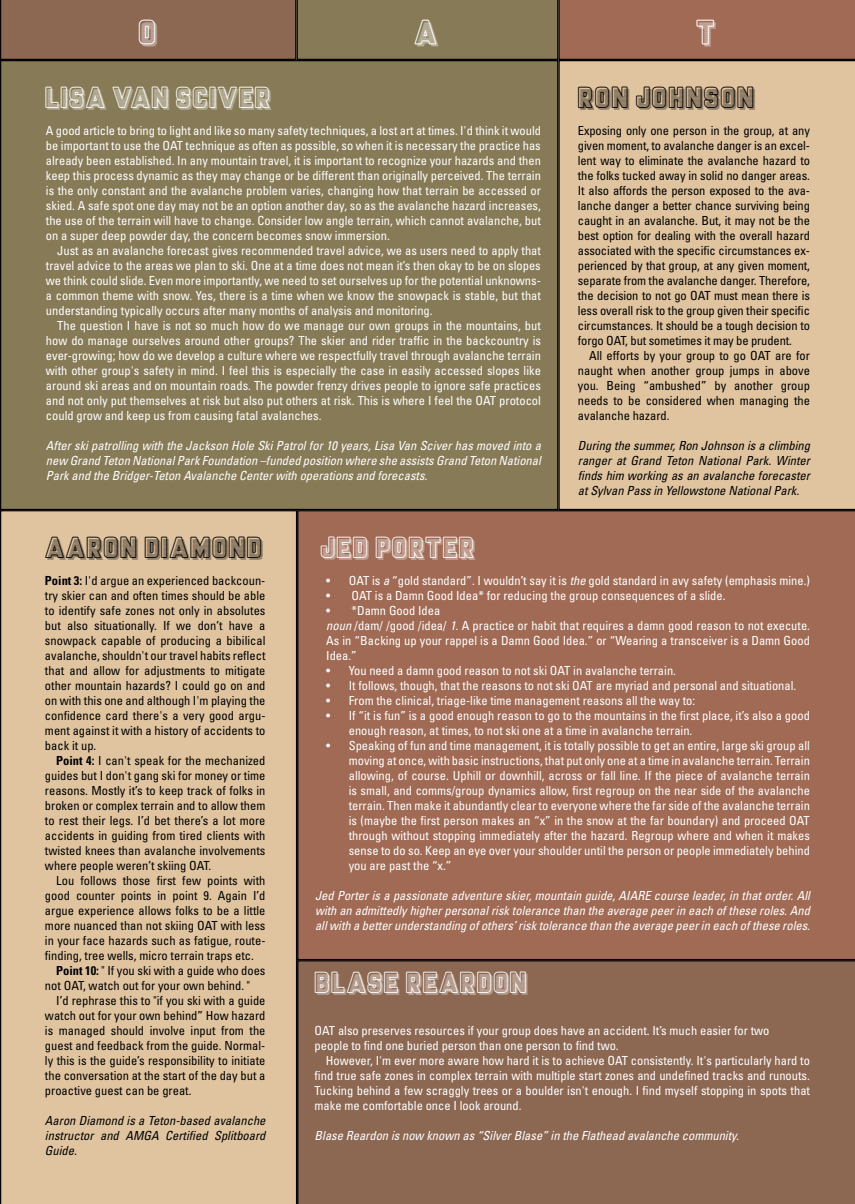
<style>
.page{position:relative;width:855px;height:1204px;background:#fff}
.page>*{position:absolute;margin:0;border:0;box-sizing:border-box;transform-origin:0 0}
.t1{font:17.5px "All Things Must Pass";color:#fff}
.t2{font:15px "All Things Must Pass";color:#fff}
.t3{font:15px "All Things Must Pass";color:#000}
.t4{font:condensed 12.5px/15px "Univers";color:#fff;text-align:justify}
.t5{font:condensed 12.5px/15px "Univers";color:#000;text-align:justify}
.t6{font:italic condensed 12.5px/15px "Univers";color:#fff;text-align:justify}
.t7{font:italic condensed 12.5px/15px "Univers";color:#000;text-align:justify}
.s1{font-weight:700}
.s2{font-style:italic}
</style>
<div class="page">
<svg style="left:0;top:0;width:855px;height:60px;background:#8d6a51"></svg>
<div style="left:1px;top:61px;width:557px;height:448px;background:#877a56"></div>
<svg style="left:297px;top:510px;width:558px;height:450px;background:#905f4b"></svg>
<div style="left:297px;top:960px;width:558px;height:244px;background:#8c6752"></div>
<svg style="left:558px;top:60px;width:297px;height:450px;background:#ccb292"></svg>
<div style="left:0;top:510px;width:297px;height:694px;background:#e0c4a0"></div>
<h1 class="t1" style="left:139px;top:25px;width:21px">O</h1>
<h1 class="t1" style="left:414px;top:25px;width:26px">A</h1>
<h1 class="t1" style="left:697px;top:25px;width:22px">T</h1>
<p class="t2" style="left:45px;top:91px;width:228px">LISA VAN SCIVER</p>
<p class="t3" style="left:578px;top:91px;width:179px">RON JOHNSON</p>
<p class="t5" style="left:578px;top:123px;width:234px">Exposing only one person in the group, at any given moment, to avalanche danger is an excel&shy;lent way to eliminate the avalanche hazard to the folks tucked away in solid no danger areas.<br>It also affords the person exposed to the ava&shy;lanche danger a better chance surviving being caught in an avalanche. But, it may not be the best option for dealing with the overall hazard associated with the specific circumstances ex&shy;perienced by that group, at any given moment, separate from the avalanche danger. Therefore, the decision to not go OAT must mean there is less overall risk to the group given their specific circumstances. It should be a tough decision to forgo OAT, but sometimes it may be prudent.</p>
<p class="t5" style="left:578px;top:348px;width:234px;text-indent:11px">All efforts by your group to go OAT are for naught when another group jumps in above you. Being “ambushed” by another group needs to be considered when managing the avalanche hazard.</p>
<p class="t7" style="left:578px;top:438px;width:234px">During the summer, Ron Johnson is a climbing ranger at Grand Teton National Park. Winter finds him working as an avalanche forecaster at Sylvan Pass in Yellowstone National Park.</p>
<p class="t4" style="left:46px;top:123px;width:497px">A good article to bring to light and like so many safety techniques, a lost art at times. I'd think it would be important to use the OAT technique as often as possible, so when it is necessary the practice has already been established. In any mountain travel, it is important to recognize your hazards and then keep this process dynamic as they may change or be different than originally perceived. The terrain is the only constant and the avalanche problem varies, changing how that terrain be accessed or skied. A safe spot one day may not be an option another day, so as the avalanche hazard increases, the use of the terrain will have to change. Consider low angle terrain, which cannot avalanche, but on a super deep powder day, the concern becomes snow immersion.</p>
<p class="t4" style="left:46px;top:243px;width:497px;text-indent:11px">Just as an avalanche forecast gives recommended travel advice, we as users need to apply that travel advice to the areas we plan to ski. One at a time does not mean it’s then okay to be on slopes we think could slide. Even more importantly, we need to set ourselves up for the potential unknowns&shy;a common theme with snow. Yes, there is a time when we know the snowpack is stable, but that understanding typically occurs after many months of analysis and monitoring.</p>
<p class="t4" style="left:46px;top:318px;width:497px;text-indent:11px">The question I have is not so much how do we manage our own groups in the mountains, but how do manage ourselves around other groups? The skier and rider traffic in the backcountry is ever-growing; how do we develop a culture where we respectfully travel through avalanche terrain with other group's safety in mind. I feel this is especially the case in easily accessed slopes like around ski areas and on mountain roads. The powder frenzy drives people to ignore safe practices and not only put themselves at risk but also put others at risk. This is where I feel the OAT protocol could grow and keep us from causing fatal avalanches.</p>
<p class="t6" style="left:46px;top:438px;width:497px">After ski patrolling with the Jackson Hole Ski Patrol for 10 years, Lisa Van Sciver has moved into a new Grand Teton National Park Foundation –funded position where she assists Grand Teton National Park and the Bridger-Teton Avalanche Center with operations and forecasts.</p>
<p class="t3" style="left:45px;top:541px;width:220px">AARON DIAMOND</p>
<p class="t5" style="left:45px;top:573px;width:222px"><span class="s1">Point 3:</span> I'd argue an experienced backcoun&shy;try skier can and often times should be able to identify safe zones not only in absolutes but also situationally. If we don’t have a snowpack capable of producing a bibilical avalanche, shouldn't our travel habits reflect that and allow for adjustments to mitigate other mountain hazards? I could go on and on with this one and although I'm playing the confidence card there's a very good argu&shy;ment against it with a history of accidents to back it up.</p>
<p class="t5" style="left:45px;top:753px;width:222px;text-indent:11px"><span class="s1">Point 4:</span> I can't speak for the mechanized guides but I don't gang ski for money or time reasons. Mostly it’s to keep track of folks in broken or complex terrain and to allow them to rest their legs. I’d bet there’s a lot more accidents in guiding from tired clients with twisted knees than avalanche involvements where people weren’t skiing OAT.</p>
<p class="t5" style="left:56px;top:873px;width:211px">Lou follows those first few points with</p>
<p class="t5" style="left:45px;top:888px;width:222px">good counter points in point 9. Again I’d</p>
<p class="t5" style="left:45px;top:903px;width:222px">argue experience allows folks to be a little</p>
<p class="t5" style="left:45px;top:918px;width:222px">more nuanced than not skiing OAT with less</p>
<p class="t5" style="left:45px;top:933px;width:222px">in your face hazards such as fatigue, route-</p>
<p class="t5" style="left:45px;top:948px;width:210px">finding, tree wells, micro terrain traps etc.</p>
<p class="t5" style="left:56px;top:963px;width:211px"><span class="s1">Point 10:</span> " If you ski with a guide who does</p>
<p class="t5" style="left:45px;top:978px;width:207px">not OAT, watch out for your own behind. "</p>
<p class="t5" style="left:56px;top:993px;width:211px">I’d rephrase this to "if you ski with a guide</p>
<p class="t5" style="left:45px;top:1008px;width:222px">watch out for your own behind” How hazard</p>
<p class="t5" style="left:45px;top:1023px;width:222px">is managed should involve input from the</p>
<p class="t5" style="left:45px;top:1038px;width:222px">guest and feedback from the guide. Normal-</p>
<p class="t5" style="left:45px;top:1053px;width:222px">ly this is the guide’s responsibility to initiate</p>
<p class="t5" style="left:45px;top:1068px;width:222px">the conversation at the start of the day but a</p>
<p class="t5" style="left:45px;top:1083px;width:148px">proactive guest can be great.</p>
<p class="t7" style="left:45px;top:1113px;width:222px">Aaron Diamond is a Teton-based avalanche instructor and AMGA Certified Splitboard Guide.</p>
<p class="t2" style="left:320px;top:541px;width:157px">JED PORTER</p>
<p class="t4" style="left:326px;top:573px;width:485px">• OAT is <span class="s2">a</span> “gold standard”. I wouldn’t say it is <span class="s2">the</span> gold standard in avy safety (emphasis mine.)</p>
<p class="t4" style="left:326px;top:588px;width:401px">• OAT is a Damn Good Idea* for reducing the group consequences of a slide.</p>
<p class="t4" style="left:326px;top:603px;width:485px;text-align:left">• *Damn Good Idea<br><span class="s2">noun</span> /dam/ /good /idea/ <span class="s2">1.</span> A practice or habit that requires a damn good reason to not execute.<br>As in “Backing up your rappel is a Damn Good Idea.” or “Wearing a transceiver is a Damn Good Idea.”</p>
<p class="t4" style="left:326px;top:663px;width:351px">• You need a damn good reason to not ski OAT in avalanche terrain.</p>
<p class="t4" style="left:326px;top:678px;width:472px">• It follows, though, that the reasons to not ski OAT are myriad and personal and situational.</p>
<p class="t4" style="left:326px;top:693px;width:370px">• From the clinical, triage-like time management reasons all the way to:</p>
<p class="t4" style="left:349px;top:708px;width:463px;text-indent:-22px">• If “it is fun” is a good enough reason to go to the mountains in the first place, it’s also a good enough reason, at times, to not ski one at a time in avalanche terrain.</p>
<p class="t4" style="left:349px;top:738px;width:463px;text-indent:-22px">• Speaking of fun and time management, it is totally possible to get an entire, large ski group all moving at once, with basic instructions, that put only one at a time in avalanche terrain. Terrain allowing, of course. Uphill or downhill, across or fall line. If the piece of avalanche terrain is small, and comms/group dynamics allow, first regroup on the near side of the avalanche terrain. Then make it abundantly clear to everyone where the far side of the avalanche terrain is (maybe the first person makes an “x” in the snow at the far boundary) and proceed OAT through without stopping immediately after the hazard. Regroup where and when it makes sense to do so. Keep an eye over your shoulder until the person or people immediately behind you are past the “x.”</p>
<p class="t6" style="left:315px;top:888px;width:497px">Jed Porter is a passionate adventure skier, mountain guide, AIARE course leader, in that order. All with an admittedly higher personal risk tolerance than the average peer in each of these roles. And all with a better understanding of others’ risk tolerance than the average peer in each of these roles.</p>
<p class="t2" style="left:315px;top:976px;width:215px">BLASE REARDON</p>
<p class="t4" style="left:315px;top:1023px;width:456px">OAT also preserves resources if your group does have an accident. It’s much easier for two people to find one buried person than one person to find two.</p>
<p class="t4" style="left:315px;top:1053px;width:497px;text-indent:11px">However, I'm ever more aware how hard it is to achieve OAT consistently. It's particularly hard to find true safe zones in complex terrain with multiple start zones and undefined tracks and runouts.<br>Tucking behind a few scraggly trees or a boulder isn't enough. I find myself stopping in spots that make me comfortable once I look around.</p>
<p class="t6" style="left:315px;top:1128px;width:426px">Blase Reardon is now known as “Silver Blase” in the Flathead avalanche community.</p>
</div>
